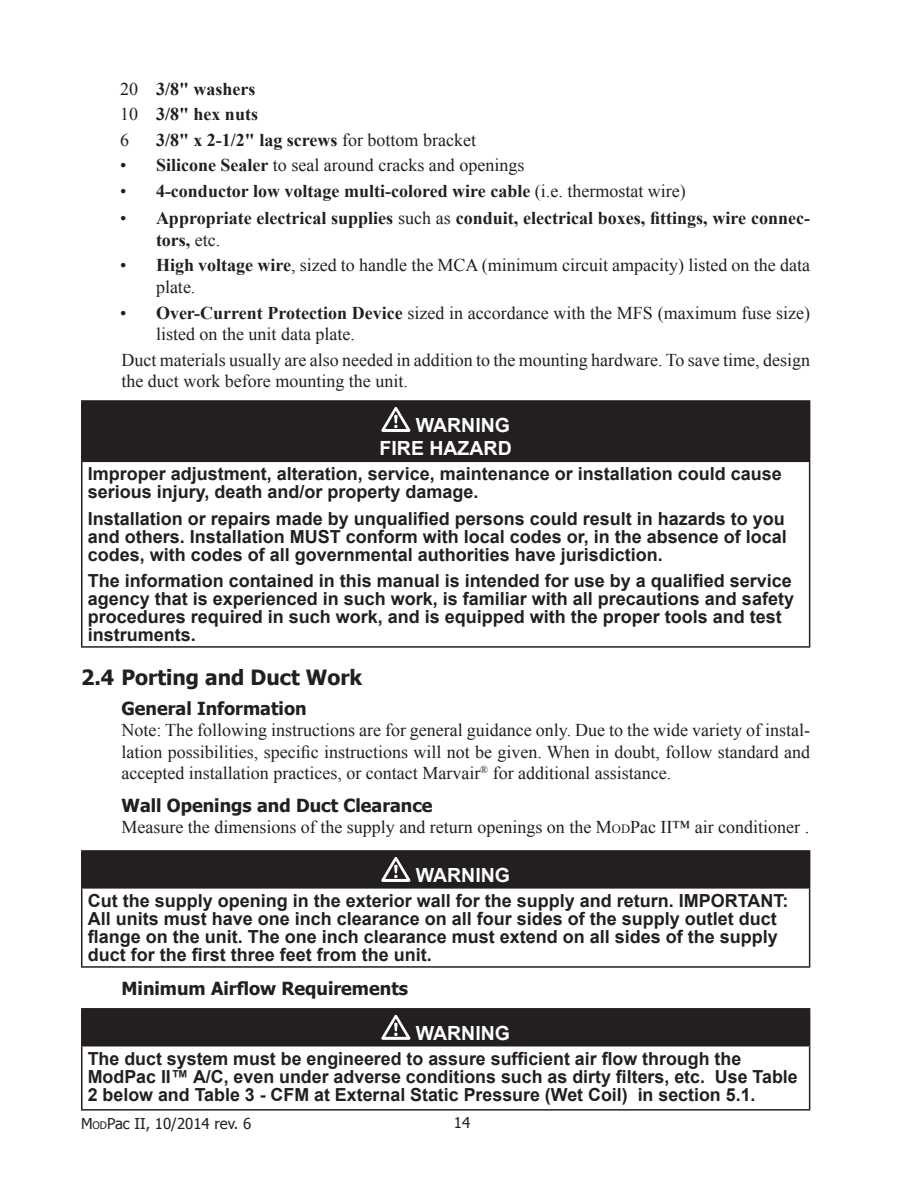
<style>
.page{position:relative;width:918px;height:1188px;background:#fff}
.page>*{position:absolute;margin:0;border:0;box-sizing:border-box;transform-origin:0 0}
.Subhead_2{font:700 21px "Tahoma";color:#231f20}
.Warning{font:700 19.5px "Arial";color:#fff}
.Warningtext{font:700 18px/18px "Arial";color:#231f20}
.Manual_Text{font:18px/21.6px "Times New Roman";color:#231f20}
.Manual_Text-2{font:700 18px/21.6px "Times New Roman";color:#231f20}
.Manual_Heading{font:700 18px "Tahoma";color:#231f20}
.t1{font:15px "Tahoma";color:#231f20}
.s1{font-weight:400}
.s2{font-weight:700}
.s3{font-size:12.6px}
.s4{font-size:10.5px}
</style>
<div class="page">
<div style="left:82px;top:401px;width:728px;height:60px;background:#231f20"></div>
<hr style="left:81px;top:400px;width:729px;height:2px;background:#231f20">
<hr style="left:81px;top:402px;width:1px;height:59px;background:#231f20">
<hr style="left:81px;top:461px;width:729px;height:1px;background:#231f20">
<hr style="left:81px;top:462px;width:1px;height:184px;background:#231f20">
<hr style="left:809px;top:462px;width:1px;height:184px;background:#231f20">
<hr style="left:81px;top:646px;width:729px;height:2px;background:#231f20">
<svg style="left:381px;top:407px;width:29px;height:25px"></svg>
<div style="left:82px;top:851px;width:728px;height:37px;background:#231f20"></div>
<hr style="left:81px;top:850px;width:729px;height:2px;background:#231f20">
<hr style="left:81px;top:852px;width:1px;height:35px;background:#231f20">
<hr style="left:81px;top:887px;width:729px;height:2px;background:#231f20">
<hr style="left:81px;top:889px;width:1px;height:77px;background:#231f20">
<hr style="left:809px;top:889px;width:1px;height:77px;background:#231f20">
<hr style="left:81px;top:966px;width:729px;height:2px;background:#231f20">
<svg style="left:381px;top:857px;width:29px;height:25px"></svg>
<div style="left:82px;top:1009px;width:728px;height:37px;background:#231f20"></div>
<hr style="left:81px;top:1008px;width:729px;height:2px;background:#231f20">
<hr style="left:81px;top:1010px;width:1px;height:35px;background:#231f20">
<hr style="left:81px;top:1045px;width:729px;height:1px;background:#231f20">
<hr style="left:81px;top:1046px;width:1px;height:63px;background:#231f20">
<hr style="left:809px;top:1046px;width:1px;height:63px;background:#231f20">
<hr style="left:81px;top:1109px;width:729px;height:2px;background:#231f20">
<svg style="left:381px;top:1015px;width:29px;height:25px"></svg>
<p class="Manual_Text-2" style="left:120px;top:77px;width:137px"><span class="s1">20</span> 3/8" washers</p>
<p class="Manual_Text-2" style="left:120px;top:103px;width:140px"><span class="s1">10</span> 3/8" hex nuts</p>
<p class="Manual_Text" style="left:120px;top:129px;width:10px">6</p>
<p class="Manual_Text-2" style="left:156px;top:129px;width:322px">3/8" x 2-1/2" lag screws <span class="s1">for bottom bracket</span></p>
<p class="Manual_Text" style="left:120px;top:154px;width:406px">• <span class="s2">Silicone Sealer</span> to seal around cracks and openings</p>
<p class="Manual_Text-2" style="left:120px;top:180px;width:567px"><span class="s1">•</span> 4-conductor low voltage multi-colored wire cable <span class="s1">(i.e. thermostat wire)</span></p>
<p class="Manual_Text-2" style="left:156px;top:207px;width:655px;text-indent:-36px"><span class="s1">•</span> Appropriate electrical supplies <span class="s1">such as</span> conduit, electrical boxes, fittings, wire connec&shy;tors, <span class="s1">etc.</span></p>
<p class="Manual_Text" style="left:156px;top:254px;width:656px;text-indent:-36px">• <span class="s2">High voltage wire</span>, sized to handle the MCA (minimum circuit ampacity) listed on the data plate.</p>
<p class="Manual_Text" style="left:156px;top:302px;width:656px;text-indent:-36px">• <span class="s2">Over-Current Protection Device</span> sized in accordance with the MFS (maximum fuse size) listed on the unit data plate.</p>
<p class="Manual_Text" style="left:122px;top:349px;width:690px">Duct materials usually are also needed in addition to the mounting hardware. To save time, design the duct work before mounting the unit.</p>
<p class="Warning" style="left:416px;top:412px;width:96px">WARNING</p>
<p class="Warning" style="left:380px;top:436px;width:134px">FIRE HAZARD</p>
<p class="Warningtext" style="left:88px;top:466px;width:696px">Improper adjustment, alteration, service, maintenance or installation could cause serious injury, death and/or property damage.</p>
<p class="Warningtext" style="left:88px;top:510px;width:701px;text-align:justify">Installation or repairs made by unqualified persons could result in hazards to you and others. Installation MUST conform with local codes or, in the absence of local codes, with codes of all governmental authorities have jurisdiction.</p>
<p class="Warningtext" style="left:88px;top:572px;width:708px">The information contained in this manual is intended for use by a qualified service agency that is experienced in such work, is familiar with all precautions and safety procedures required in such work, and is equipped with the proper tools and test instruments.</p>
<p class="Subhead_2" style="left:81px;top:662px;width:283px">2.4 Porting and Duct Work</p>
<p class="Manual_Heading" style="left:122px;top:695px;width:187px">General Information</p>
<p class="Manual_Text" style="left:122px;top:719px;width:690px;text-align:justify">Note: The following instructions are for general guidance only. Due to the wide variety of instal&shy;lation possibilities, specific instructions will not be given. When in doubt, follow standard and accepted installation practices, or contact Marvair<sup>®</sup> for additional assistance.</p>
<p class="Manual_Heading" style="left:122px;top:793px;width:313px">Wall Openings and Duct Clearance</p>
<p class="Manual_Text" style="left:122px;top:816px;width:689px">Measure the dimensions of the supply and return openings on the M<span class="s3">od</span>Pac II™ air conditioner .</p>
<p class="Warning" style="left:416px;top:862px;width:96px">WARNING</p>
<p class="Warningtext" style="left:88px;top:892px;width:702px">Cut the supply opening in the exterior wall for the supply and return. IMPORTANT:<br>All units must have one inch clearance on all four sides of the supply outlet duct flange on the unit. The one inch clearance must extend on all sides of the supply duct for the first three feet from the unit.</p>
<p class="Manual_Heading" style="left:122px;top:976px;width:288px">Minimum Airflow Requirements</p>
<p class="Warning" style="left:416px;top:1020px;width:96px">WARNING</p>
<p class="Warningtext" style="left:88px;top:1050px;width:712px">The duct system must be engineered to assure sufficient air flow through the<br>ModPac II™ A/C, even under adverse conditions such as dirty filters, etc. Use Table<br>2 below and Table 3 - CFM at External Static Pressure (Wet Coil) in section 5.1.</p>
<p class="t1" style="left:81px;top:1113px;width:172px">M<span class="s4">od</span>Pac II, 10/2014 rev. 6</p>
<p class="t1" style="left:454px;top:1112px;width:18px">14</p>
</div>
